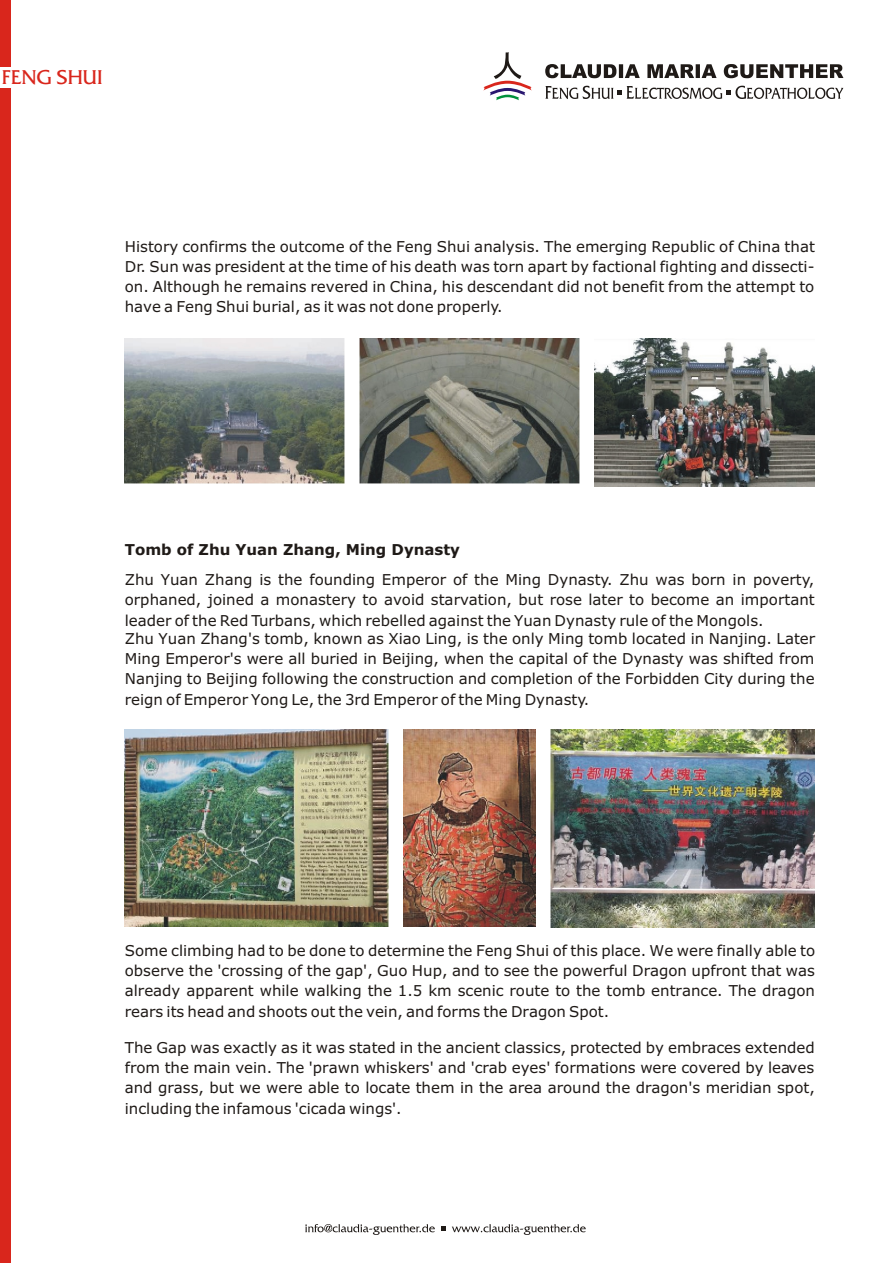
<style>
.page{position:relative;width:894px;height:1263px;background:#fff}
.page>*{position:absolute;margin:0;border:0;box-sizing:border-box;transform-origin:0 0}
.t1{font:21px "France";color:#d9261c}
.t2{font:15px/20.2px "Verdana";color:#1f1a17;text-align:justify}
.t3{font:700 15px "Verdana";color:#1f1a17}
</style>
<div class="page">
<img style="left:360px;top:339px;width:219px;height:144px">
<img style="left:125px;top:339px;width:219px;height:144px">
<img style="left:595px;top:339px;width:219px;height:148px">
<img style="left:125px;top:729px;width:264px;height:198px">
<img style="left:404px;top:729px;width:131px;height:198px">
<img style="left:551px;top:729px;width:263px;height:199px">
<div style="left:0;top:0;width:10px;height:1263px;background:#d9261c"></div>
<svg style="left:483px;top:52px;width:49px;height:48px"></svg>
<svg style="left:545px;top:86px;width:298px;height:13px"></svg>
<svg style="left:545px;top:64px;width:298px;height:14px"></svg>
<div style="left:0;top:67px;width:185px;height:21px;background:#fff"></div>
<svg style="left:305px;top:1224px;width:281px;height:11px"></svg>
<h1 class="t1" style="left:2px;top:70px;width:102px">FENG SHUI</h1>
<p class="t2" style="left:125px;top:237px;width:692px">History confirms the outcome of the Feng Shui analysis. The emerging Republic of China that Dr. Sun was president at the time of his death was torn apart by factional fighting and dissecti&shy;on. Although he remains revered in China, his descendant did not benefit from the attempt to have a Feng Shui burial, as it was not done properly.</p>
<p class="t3" style="left:125px;top:544px;width:337px">Tomb of Zhu Yuan Zhang, Ming Dynasty</p>
<p class="t2" style="left:125px;top:571px;width:691px">Zhu Yuan Zhang is the founding Emperor of the Ming Dynasty. Zhu was born in poverty, orphaned, joined a monastery to avoid starvation, but rose later to become an important leader of the Red Turbans, which rebelled against the Yuan Dynasty rule of the Mongols.</p>
<p class="t2" style="left:125px;top:630px;width:692px">Zhu Yuan Zhang's tomb, known as Xiao Ling, is the only Ming tomb located in Nanjing. Later Ming Emperor's were all buried in Beijing, when the capital of the Dynasty was shifted from Nanjing to Beijing following the construction and completion of the Forbidden City during the reign of Emperor Yong Le, the 3rd Emperor of the Ming Dynasty.</p>
<p class="t2" style="left:125px;top:942px;width:692px">Some climbing had to be done to determine the Feng Shui of this place. We were finally able to observe the 'crossing of the gap', Guo Hup, and to see the powerful Dragon upfront that was already apparent while walking the 1.5 km scenic route to the tomb entrance. The dragon rears its head and shoots out the vein, and forms the Dragon Spot.</p>
<p class="t2" style="left:125px;top:1039px;width:692px">The Gap was exactly as it was stated in the ancient classics, protected by embraces extended from the main vein. The 'prawn whiskers' and 'crab eyes' formations were covered by leaves and grass, but we were able to locate them in the area around the dragon's meridian spot, including the infamous 'cicada wings'.</p>
</div>
